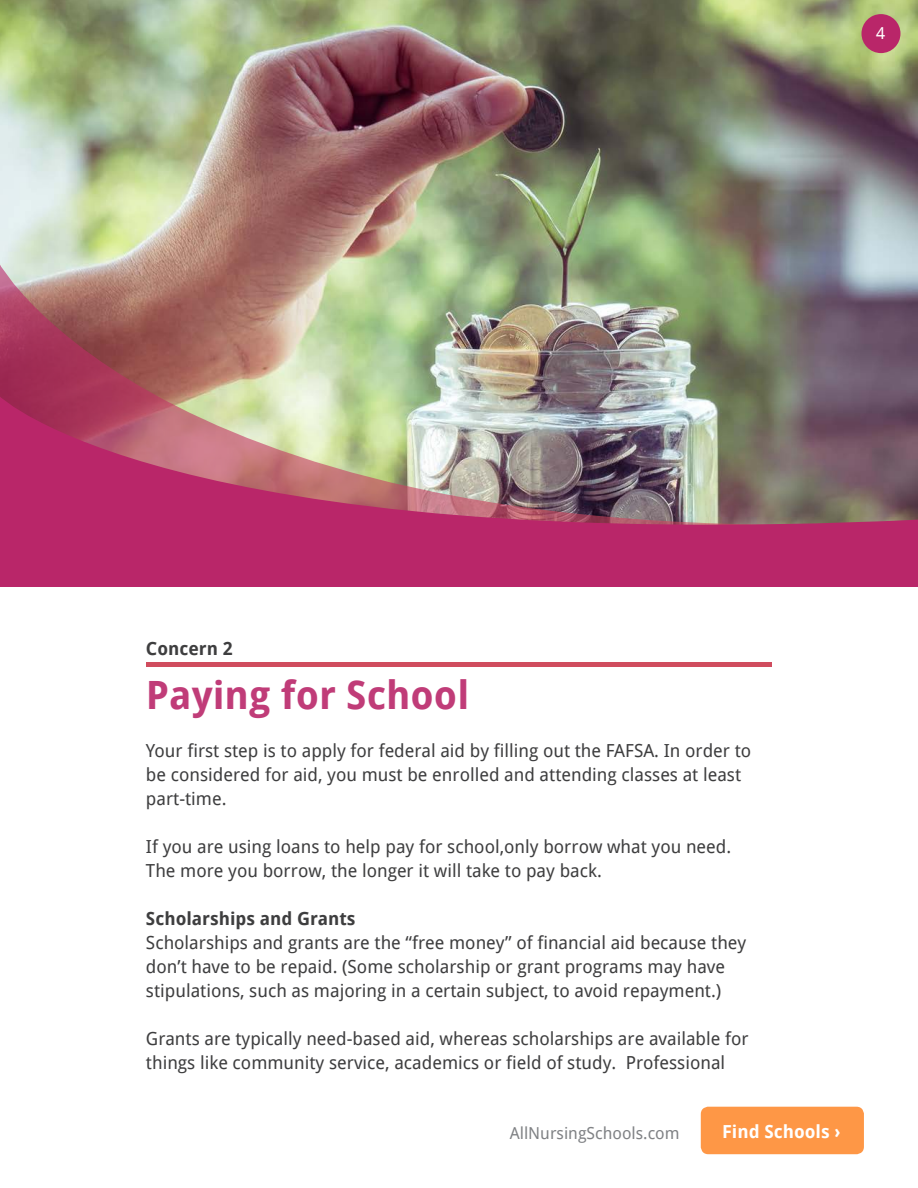
<style>
.page{position:relative;width:918px;height:1188px;background:#fff}
.page>*{position:absolute;margin:0;border:0;box-sizing:border-box;transform-origin:0 0}
.t1{font:700 39px "Droid Sans";color:#c03c78}
.t2{font:18px/24px "Droid Sans";color:#3e3e3f}
.t3{font:700 18px "Droid Sans";color:#3e3e3f}
.t4{font:700 18px "Droid Sans";color:#fff}
.t5{font:16.5px "Droid Sans";color:#808285}
.t6{font:16.5px "Droid Sans";color:#fff}
</style>
<div class="page">
<div style="left:701px;top:1107px;width:163px;height:47px;background:#fe9746;border-radius:8px"></div>
<div style="left:146px;top:662px;width:626px;height:5px;background:#d04c5e"></div>
<img style="left:0;top:0;width:918px;height:265px">
<img style="left:0;top:265px;width:918px;height:132px">
<img style="left:0;top:397px;width:918px;height:190px">
<div style="left:861px;top:14px;width:39px;height:39px;background:#b92669;border-radius:50%"></div>
<p class="t6" style="left:876px;top:24px;width:11px">4</p>
<p class="t3" style="left:146px;top:638px;width:88px">Concern 2</p>
<p class="t1" style="left:146px;top:673px;width:325px">Paying for School</p>
<p class="t2" style="left:146px;top:739px;width:607px">Your first step is to apply for federal aid by filling out the FAFSA. In order to be considered for aid, you must be enrolled and attending classes at least part-time.</p>
<p class="t2" style="left:146px;top:835px;width:587px">If you are using loans to help pay for school,only borrow what you need.<br>The more you borrow, the longer it will take to pay back.</p>
<p class="t3" style="left:146px;top:908px;width:211px">Scholarships and Grants</p>
<p class="t2" style="left:146px;top:931px;width:602px">Scholarships and grants are the “free money” of financial aid because they don’t have to be repaid. (Some scholarship or grant programs may have stipulations, such as majoring in a certain subject, to avoid repayment.)</p>
<p class="t2" style="left:146px;top:1027px;width:604px">Grants are typically need-based aid, whereas scholarships are available for things like community service, academics or field of study. Professional</p>
<p class="t5" style="left:510px;top:1124px;width:171px">AllNursingSchools.com</p>
<p class="t4" style="left:722px;top:1121px;width:120px">Find Schools ›</p>
</div>
